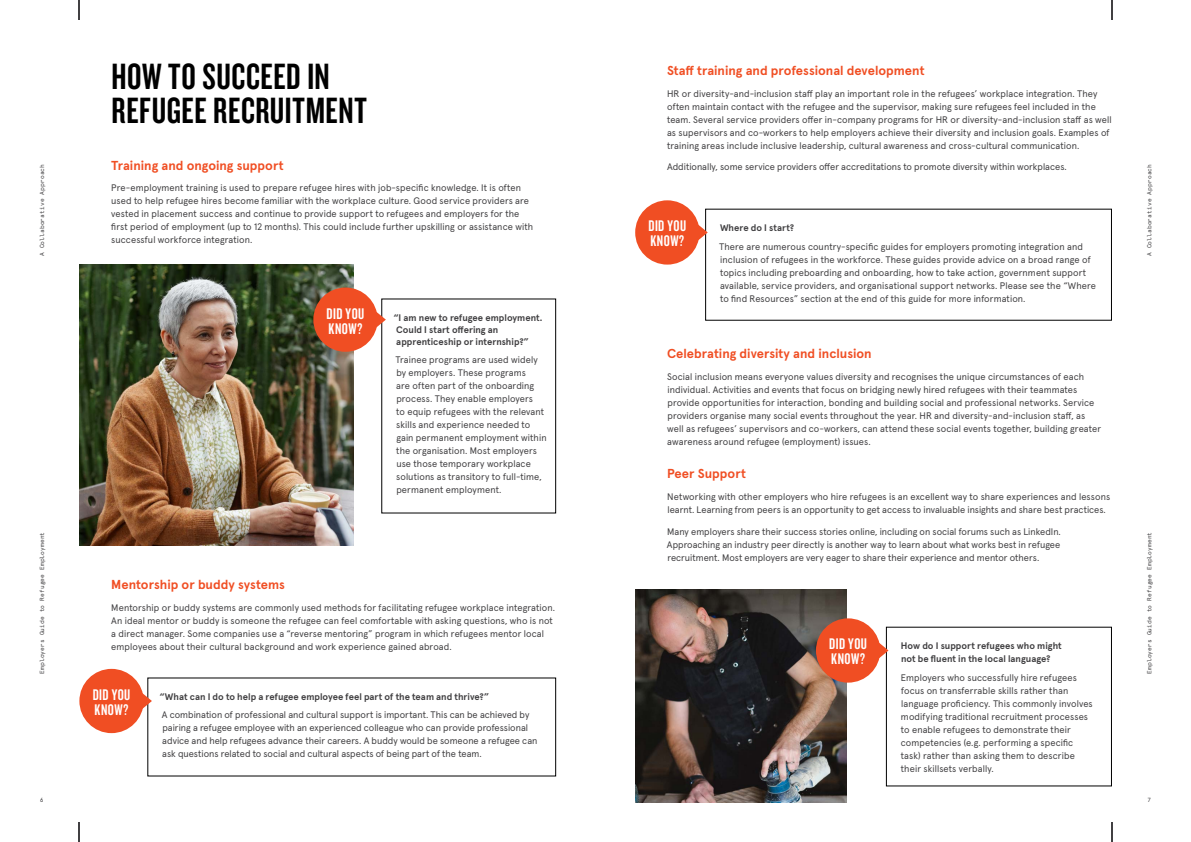
<style>
.page{position:relative;width:1191px;height:842px;background:#fff}
.page>*{position:absolute;margin:0;border:0;box-sizing:border-box;transform-origin:0 0}
.Cover_Text_-_9_5_13p{font:38px/34px "Knockout HTF48 Featherweight";letter-spacing:.015em;color:#000}
.Cover_Text_-_9_5_13p-2{font:16px/15px "Knockout HTF48 Featherweight";letter-spacing:.03em;color:#fff}
.Heading_2{font:700 13px "Apercu Pro";color:#f04e23}
.Body_Text_-_9_5_13pt{font:700 13px "Apercu Pro";color:#f04e23}
.Body_Text_-_9_5_13pt-2{font:9.5px/13px "Apercu Pro";letter-spacing:.01em;color:#414042}
.Body_Text_-_9_5_13pt-3{font:700 9.5px/12px "Apercu Pro";color:#414042}
.t1{font:6px "Apercu Mono Pro";letter-spacing:.02em;color:#414042}
</style>
<div class="page">
<img style="left:635px;top:590px;width:211px;height:212px">
<img style="left:79px;top:265px;width:275px;height:280px">
<svg style="left:140px;top:686px;width:12px;height:30px"></svg>
<div style="left:79px;top:669px;width:65px;height:64px;background:#f04e23;border-radius:50%"></div>
<svg style="left:373px;top:305px;width:13px;height:30px"></svg>
<div style="left:313px;top:287px;width:64px;height:65px;background:#f04e23;border-radius:50%"></div>
<svg style="left:695px;top:217px;width:12px;height:30px"></svg>
<div style="left:635px;top:200px;width:64px;height:65px;background:#f04e23;border-radius:50%"></div>
<svg style="left:876px;top:635px;width:12px;height:30px"></svg>
<div style="left:816px;top:618px;width:64px;height:65px;background:#f04e23;border-radius:50%"></div>
<hr style="left:1110px;top:822px;width:2px;height:20px;background:#414042">
<hr style="left:1110px;top:0;width:2px;height:20px;background:#414042">
<svg style="left:79px;top:822px;width:1px;height:20px"></svg>
<svg style="left:79px;top:0;width:1px;height:20px"></svg>
<p class="t1" style="left:38px;top:256px;width:94px;rotate:-90deg">A Collaborative Approach</p>
<p class="t1" style="left:38px;top:674px;width:143px;rotate:-90deg">Employers Guide to Refugee Employment</p>
<p class="Cover_Text_-_9_5_13p" style="left:111px;top:60px;width:257px">HOW TO SUCCEED IN<br>REFUGEE RECRUITMENT</p>
<p class="Body_Text_-_9_5_13pt" style="left:111px;top:155px;width:174px">Training and ongoing support</p>
<p class="Body_Text_-_9_5_13pt-2" style="left:111px;top:181px;width:423px">Pre-employment training is used to prepare refugee hires with job-specific knowledge. It is often used to help refugee hires become familiar with the workplace culture. Good service providers are vested in placement success and continue to provide support to refugees and employers for the first period of employment (up to 12 months). This could include further upskilling or assistance with successful workforce integration.</p>
<p class="Cover_Text_-_9_5_13p-2" style="left:326px;top:306px;width:39px">DID YOU<br>KNOW?</p>
<p class="Body_Text_-_9_5_13pt-3" style="left:393px;top:311px;width:151px">“I am new to refugee employment.<br>Could I start offering an apprenticeship or internship?”</p>
<p class="Body_Text_-_9_5_13pt-2" style="left:395px;top:353px;width:153px">Trainee programs are used widely by employers. These programs<br>are often part of the onboarding process. They enable employers<br>to equip refugees with the relevant skills and experience needed to gain permanent employment within the organisation. Most employers use those temporary workplace solutions as transitory to full-time, permanent employment.</p>
<p class="Heading_2" style="left:111px;top:574px;width:175px">Mentorship or buddy systems</p>
<p class="Body_Text_-_9_5_13pt-2" style="left:111px;top:600px;width:445px">Mentorship or buddy systems are commonly used methods for facilitating refugee workplace integration.<br>An ideal mentor or buddy is someone the refugee can feel comfortable with asking questions, who is not a direct manager. Some companies use a “reverse mentoring” program in which refugees mentor local employees about their cultural background and work experience gained abroad.</p>
<p class="Cover_Text_-_9_5_13p-2" style="left:93px;top:687px;width:39px">DID YOU<br>KNOW?</p>
<p class="Body_Text_-_9_5_13pt-3" style="left:159px;top:690px;width:331px">“What can I do to help a refugee employee feel part of the team and thrive?”</p>
<p class="Body_Text_-_9_5_13pt-2" style="left:162px;top:708px;width:377px">A combination of professional and cultural support is important. This can be achieved by pairing a refugee employee with an experienced colleague who can provide professional advice and help refugees advance their careers. A buddy would be someone a refugee can ask questions related to social and cultural aspects of being part of the team.</p>
<p class="Heading_2" style="left:667px;top:61px;width:259px">Staff training and professional development</p>
<p class="Body_Text_-_9_5_13pt-2" style="left:667px;top:86px;width:446px">HR or diversity-and-inclusion staff play an important role in the refugees’ workplace integration. They often maintain contact with the refugee and the supervisor, making sure refugees feel included in the team. Several service providers offer in-company programs for HR or diversity-and-inclusion staff as well as supervisors and co-workers to help employers achieve their diversity and inclusion goals. Examples of training areas include inclusive leadership, cultural awareness and cross-cultural communication.</p>
<p class="Body_Text_-_9_5_13pt-2" style="left:667px;top:160px;width:401px">Additionally, some service providers offer accreditations to promote diversity within workplaces.</p>
<p class="Cover_Text_-_9_5_13p-2" style="left:648px;top:219px;width:39px">DID YOU<br>KNOW?</p>
<p class="Body_Text_-_9_5_13pt-3" style="left:720px;top:221px;width:76px">Where do I start?</p>
<p class="Body_Text_-_9_5_13pt-2" style="left:719px;top:239px;width:378px">There are numerous country-specific guides for employers promoting integration and inclusion of refugees in the workforce. These guides provide advice on a broad range of topics including preboarding and onboarding, how to take action, government support available, service providers, and organisational support networks. Please see the “Where to find Resources” section at the end of this guide for more information.</p>
<p class="Heading_2" style="left:667px;top:344px;width:206px">Celebrating diversity and inclusion</p>
<p class="Body_Text_-_9_5_13pt-2" style="left:667px;top:369px;width:435px">Social inclusion means everyone values diversity and recognises the unique circumstances of each individual. Activities and events that focus on bridging newly hired refugees with their teammates provide opportunities for interaction, bonding and building social and professional networks. Service providers organise many social events throughout the year. HR and diversity-and-inclusion staff, as well as refugees’ supervisors and co-workers, can attend these social events together, building greater awareness around refugee (employment) issues.</p>
<p class="Heading_2" style="left:667px;top:464px;width:80px">Peer Support</p>
<p class="Body_Text_-_9_5_13pt-2" style="left:667px;top:489px;width:444px">Networking with other employers who hire refugees is an excellent way to share experiences and lessons learnt. Learning from peers is an opportunity to get access to invaluable insights and share best practices.</p>
<p class="Body_Text_-_9_5_13pt-2" style="left:667px;top:524px;width:395px;text-align:justify">Many employers share their success stories online, including on social forums such as LinkedIn.<br>Approaching an industry peer directly is another way to learn about what works best in refugee recruitment. Most employers are very eager to share their experience and mentor others.</p>
<p class="Cover_Text_-_9_5_13p-2" style="left:829px;top:637px;width:39px">DID YOU<br>KNOW?</p>
<p class="Body_Text_-_9_5_13pt-3" style="left:901px;top:638px;width:162px;line-height:13px">How do I support refugees who might not be fluent in the local language?</p>
<p class="Body_Text_-_9_5_13pt-2" style="left:901px;top:670px;width:193px">Employers who successfully hire refugees focus on transferrable skills rather than language proficiency. This commonly involves modifying traditional recruitment processes to enable refugees to demonstrate their competencies (e.g. performing a specific task) rather than asking them to describe their skillsets verbally.</p>
<p class="t1" style="left:1144px;top:256px;width:94px;rotate:-90deg">A Collaborative Approach</p>
<p class="t1" style="left:1144px;top:674px;width:143px;rotate:-90deg">Employers Guide to Refugee Employment</p>
<p class="t1" style="left:40px;top:795px;width:5px">6</p>
<p class="t1" style="left:1147px;top:795px;width:5px">7</p>
</div>
